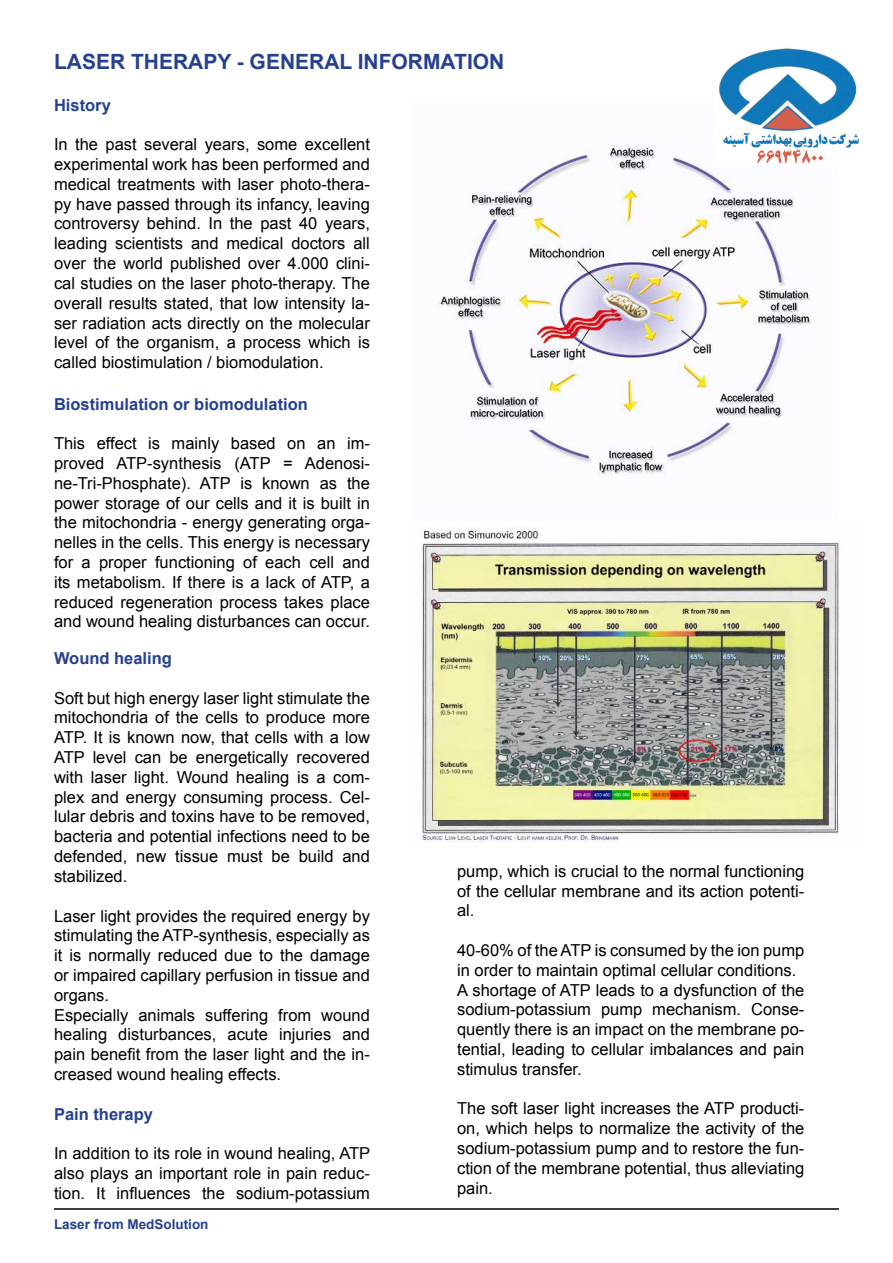
<style>
.page{position:relative;width:893px;height:1263px;background:#fff}
.page>*{position:absolute;margin:0;border:0;box-sizing:border-box;transform-origin:0 0}
.t1{font:700 21px "Arial";color:#25408f}
.t2{font:16.5px/19.8px "Arial";color:#000;text-align:justify}
.t3{font:700 16.5px "Arial";color:#25408f}
.t4{font:700 13.5px "Arial";color:#25408f}
</style>
<div class="page">
<img style="left:438px;top:145px;width:373px;height:330px">
<img style="left:420px;top:528px;width:420px;height:315px">
<hr style="left:54px;top:1208px;width:785px;height:2px;background:#000">
<img style="left:714px;top:48px;width:145px;height:117px">
<p class="t1" style="left:54px;top:48px;width:452px">LASER THERAPY - GENERAL INFORMATION</p>
<p class="t3" style="left:54px;top:94px;width:58px">History</p>
<p class="t2" style="left:54px;top:135px;width:317px">In the past several years, some excellent experimental work has been performed and medical treatments with laser photo-thera&shy;py have passed through its infancy, leaving controversy behind. In the past 40 years, leading scientists and medical doctors all over the world published over 4.000 clini&shy;cal studies on the laser photo-therapy. The overall results stated, that low intensity la&shy;ser radiation acts directly on the molecular level of the organism, a process which is called biostimulation / biomodulation.</p>
<p class="t3" style="left:54px;top:393px;width:255px">Biostimulation or biomodulation</p>
<p class="t2" style="left:54px;top:434px;width:317px">This effect is mainly based on an im&shy;proved ATP-synthesis (ATP = Adenosi&shy;ne-Tri-Phosphate). ATP is known as the power storage of our cells and it is built in the mitochondria - energy generating orga&shy;nelles in the cells. This energy is necessary for a proper functioning of each cell and its metabolism. If there is a lack of ATP, a reduced regeneration process takes place and wound healing disturbances can occur.</p>
<p class="t3" style="left:54px;top:647px;width:119px">Wound healing</p>
<p class="t2" style="left:54px;top:688px;width:317px">Soft but high energy laser light stimulate the mitochondria of the cells to produce more ATP. It is known now, that cells with a low ATP level can be energetically recovered with laser light. Wound healing is a com&shy;plex and energy consuming process. Cel&shy;lular debris and toxins have to be removed, bacteria and potential infections need to be defended, new tissue must be build and stabilized.</p>
<p class="t2" style="left:54px;top:906px;width:317px;text-align:left">Laser light provides the required energy by stimulating the ATP-synthesis, especially as it is normally reduced due to the damage or impaired capillary perfusion in tissue and organs.<br>Especially animals suffering from wound healing disturbances, acute injuries and pain benefit from the laser light and the in&shy;creased wound healing effects.</p>
<p class="t3" style="left:54px;top:1103px;width:101px">Pain therapy</p>
<p class="t2" style="left:54px;top:1143px;width:318px">In addition to its role in wound healing, ATP also plays an important role in pain reduc&shy;tion. It influences the sodium-potassium</p>
<p class="t4" style="left:54px;top:1216px;width:156px">Laser from MedSolution</p>
<p class="t2" style="left:457px;top:861px;width:349px">pump, which is crucial to the normal functioning of the cellular membrane and its action potenti&shy;al.</p>
<p class="t2" style="left:457px;top:940px;width:349px;text-align:left">40-60% of the ATP is consumed by the ion pump in order to maintain optimal cellular conditions.<br>A shortage of ATP leads to a dysfunction of the sodium-potassium pump mechanism. Conse&shy;quently there is an impact on the membrane po&shy;tential, leading to cellular imbalances and pain stimulus transfer.</p>
<p class="t2" style="left:457px;top:1099px;width:349px">The soft laser light increases the ATP producti&shy;on, which helps to normalize the activity of the sodium-potassium pump and to restore the fun&shy;ction of the membrane potential, thus alleviating pain.</p>
</div>
